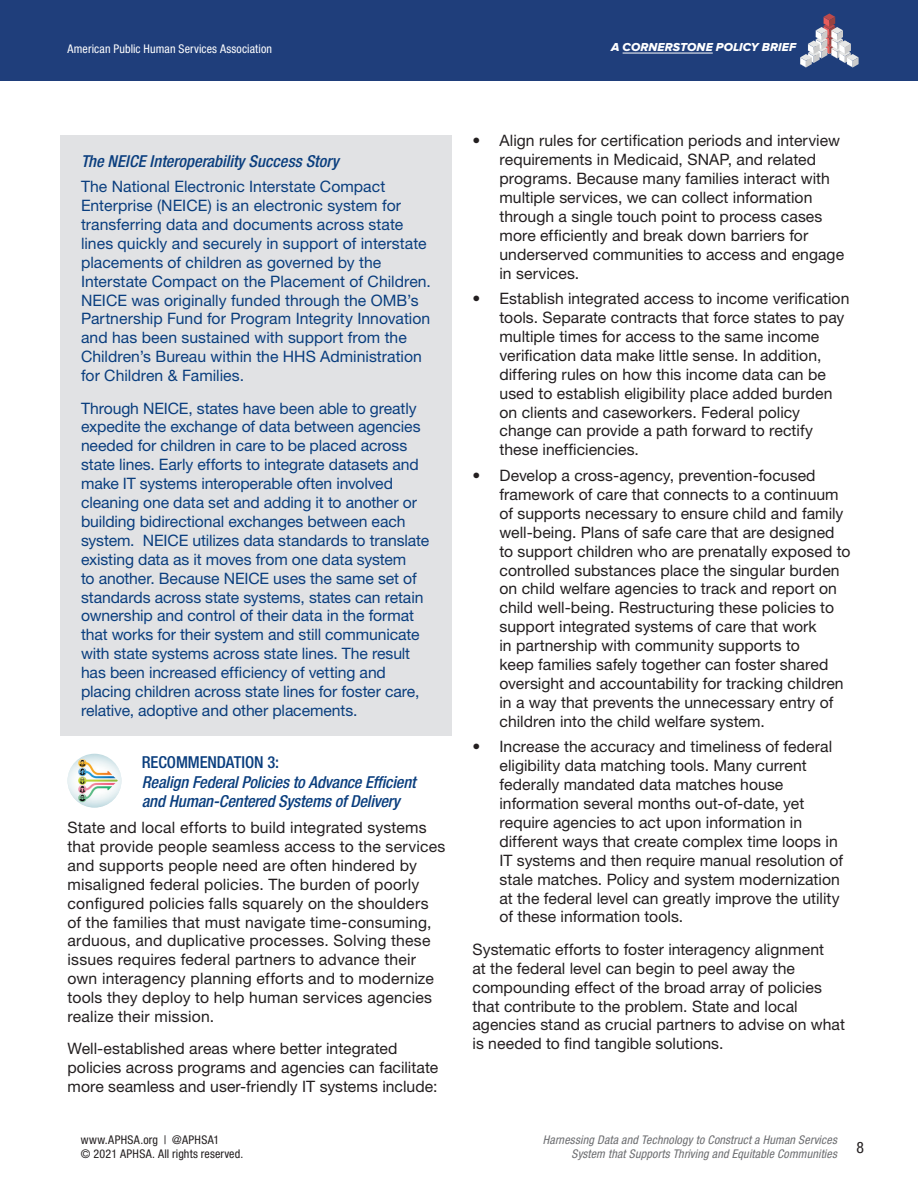
<style>
.page{position:relative;width:918px;height:1188px;background:#fff}
.page>*{position:absolute;margin:0;border:0;box-sizing:border-box;transform-origin:0 0}
.callout_box_headers{font:italic 500 condensed 16.5px/19.8px "Helvetica Neue LT Std";letter-spacing:-.005em;color:#0a3e7e}
.t1{font:15.75px/18.9px "Helvetica Neue LT Std";letter-spacing:.005em;color:#231f20}
.callout_box_text{font:15.75px/18.9px "Helvetica Neue LT Std";letter-spacing:-.005em;color:#0a3e7e}
.t2{font:italic condensed 12px/14.4px "Helvetica Neue LT Std";letter-spacing:.015em;color:#6c6d70}
.t3{font:condensed 12px/14.4px "Helvetica Neue LT Std";letter-spacing:.025em;color:#231f20}
.t4{font:condensed 12px "Helvetica Neue LT Std";letter-spacing:.01em;color:#fff}
.t5{font:12px "Proxima Nova Extrabld It";letter-spacing:.01em;color:#fff}
.s1{font-style:normal}
</style>
<div class="page">
<div style="left:0;top:0;width:918px;height:81px;background:#1f3e7b"></div>
<svg style="left:800px;top:14px;width:59px;height:54px"></svg>
<hr style="left:623px;top:53px;width:90px;height:1px;background:#fff">
<div style="left:61px;top:135px;width:391px;height:601px;background:#e1e2e4"></div>
<img style="left:68px;top:754px;width:54px;height:54px;border-radius:27px">
<p class="t4" style="left:68px;top:42px;width:206px">American Public Human Services Association</p>
<p class="t5" style="left:611px;top:41px;width:187px">A CORNERSTONE POLICY BRIEF</p>
<p class="callout_box_headers" style="left:81px;top:151px;width:259px">The NEICE Interoperability Success Story</p>
<p class="callout_box_text" style="left:81px;top:177px;width:352px">The National Electronic Interstate Compact Enterprise (NEICE) is an electronic system for transferring data and documents across state lines quickly and securely in support of interstate placements of children as governed by the Interstate Compact on the Placement of Children.<br>NEICE was originally funded through the OMB’s Partnership Fund for Program Integrity Innovation and has been sustained with support from the Children’s Bureau within the HHS Administration for Children &amp; Families.</p>
<p class="callout_box_text" style="left:81px;top:398px;width:350px">Through NEICE, states have been able to greatly expedite the exchange of data between agencies needed for children in care to be placed across state lines. Early efforts to integrate datasets and make IT systems interoperable often involved cleaning one data set and adding it to another or building bidirectional exchanges between each system. NEICE utilizes data standards to translate existing data as it moves from one data system<br>to another. Because NEICE uses the same set of standards across state systems, states can retain ownership and control of their data in the format that works for their system and still communicate with state systems across state lines. The result has been increased efficiency of vetting and placing children across state lines for foster care, relative, adoptive and other placements.</p>
<p class="callout_box_headers" style="left:142px;top:752px;width:275px"><span class="s1">RECOMMENDATION 3:<br></span>Realign Federal Policies to Advance Efficient and Human-Centered Systems of Delivery</p>
<p class="t1" style="left:68px;top:818px;width:380px">State and local efforts to build integrated systems that provide people seamless access to the services and supports people need are often hindered by misaligned federal policies. The burden of poorly configured policies falls squarely on the shoulders of the families that must navigate time-consuming, arduous, and duplicative processes. Solving these issues requires federal partners to advance their own interagency planning efforts and to modernize tools they deploy to help human services agencies realize their mission.</p>
<p class="t1" style="left:68px;top:1039px;width:372px">Well-established areas where better integrated policies across programs and agencies can facilitate more seamless and user-friendly IT systems include:</p>
<p class="t1" style="left:500px;top:131px;width:346px;text-indent:-27px">• Align rules for certification periods and interview requirements in Medicaid, SNAP, and related programs. Because many families interact with multiple services, we can collect information through a single touch point to process cases more efficiently and break down barriers for underserved communities to access and engage in services.</p>
<p class="t1" style="left:500px;top:289px;width:351px;text-indent:-27px">• Establish integrated access to income verification tools. Separate contracts that force states to pay multiple times for access to the same income verification data make little sense. In addition, differing rules on how this income data can be used to establish eligibility place added burden on clients and caseworkers. Federal policy change can provide a path forward to rectify these inefficiencies.</p>
<p class="t1" style="left:500px;top:466px;width:352px;text-indent:-27px">• Develop a cross-agency, prevention-focused framework of care that connects to a continuum of supports necessary to ensure child and family well-being. Plans of safe care that are designed to support children who are prenatally exposed to controlled substances place the singular burden on child welfare agencies to track and report on child well-being. Restructuring these policies to support integrated systems of care that work<br>in partnership with community supports to<br>keep families safely together can foster shared oversight and accountability for tracking children in a way that prevents the unnecessary entry of children into the child welfare system.</p>
<p class="t1" style="left:500px;top:737px;width:345px;text-indent:-27px">• Increase the accuracy and timeliness of federal eligibility data matching tools. Many current federally mandated data matches house information several months out-of-date, yet require agencies to act upon information in different ways that create complex time loops in IT systems and then require manual resolution of stale matches. Policy and system modernization at the federal level can greatly improve the utility of these information tools.</p>
<p class="t1" style="left:472px;top:940px;width:374px">Systematic efforts to foster interagency alignment<br>at the federal level can begin to peel away the compounding effect of the broad array of policies that contribute to the problem. State and local agencies stand as crucial partners to advise on what is needed to find tangible solutions.</p>
<p class="t3" style="left:81px;top:1132px;width:164px">www.APHSA.org | @APHSA1<br>© 2021 APHSA. All rights reserved.</p>
<p class="t2" style="left:572px;top:1133px;width:294px;text-indent:-29px">Harnessing Data and Technology to Construct a Human Services<br>System that Supports Thriving and Equitable Communities <sup>8</sup></p>
</div>
